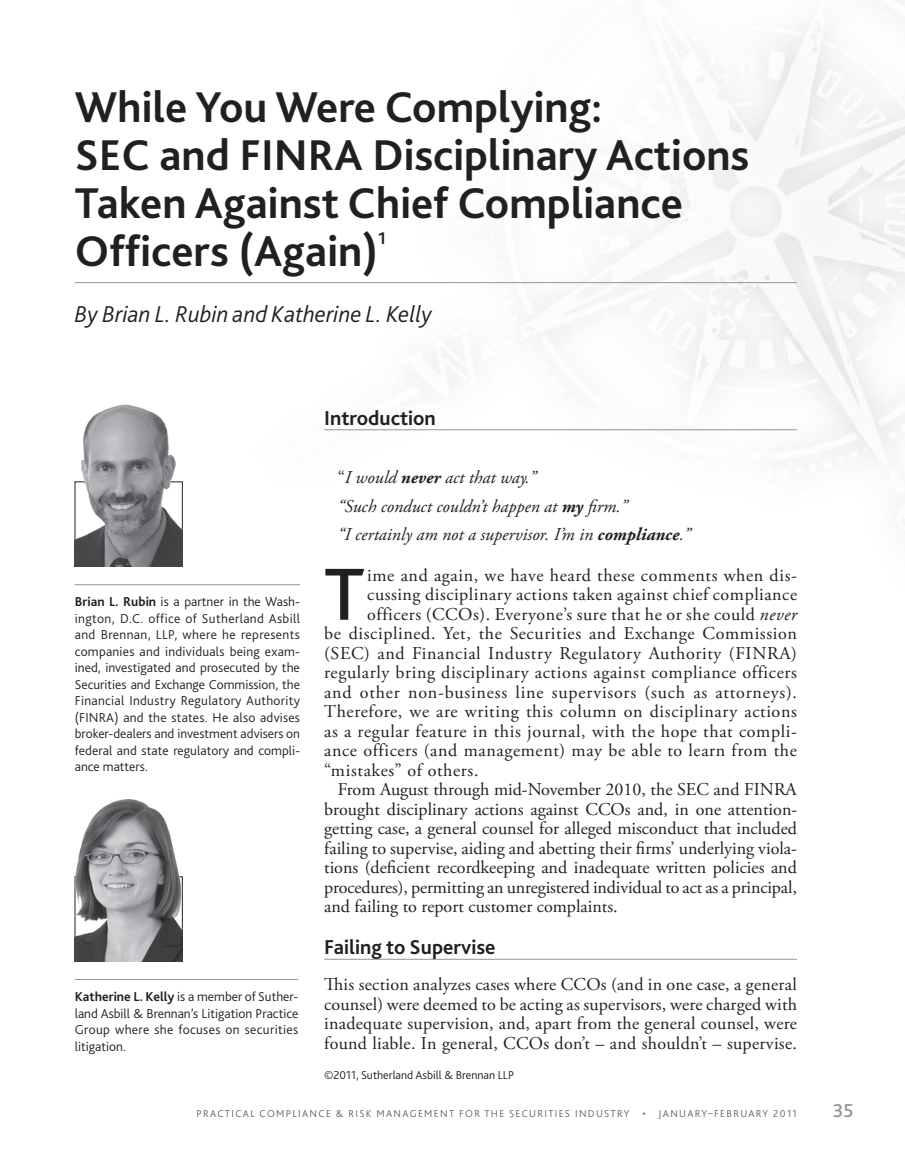
<style>
.page{position:relative;width:905px;height:1175px;background:#fff}
.page>*{position:absolute;margin:0;border:0;box-sizing:border-box;transform-origin:0 0}
.t1{font:500 77.25px "Bliss 2";color:#231f20}
.t2{font:700 45px/48px "Bliss 2";color:#231f20}
.t3{font:italic 300 24px "Bliss 2";color:#231f20}
.t4{font:700 21px "Bliss 2";color:#231f20}
.t5{font:500 19.5px "Bliss 2";color:#939598}
.t6{font:18px/19.5px "Adobe Garamond Pro";letter-spacing:.03em;color:#231f20;text-align:justify}
.t7{font:18px "Adobe Garamond Pro";color:#231f20}
.t8{font:italic 18px/28.5px "Adobe Garamond Pro";color:#231f20}
.t9{font:18px "Adobe Garamond Pro";letter-spacing:-.01em;color:#231f20}
.t10{font:700 17.55px "Bliss 2";color:#231f20}
.t11{font:300 13.5px/16.5px "Bliss 2";letter-spacing:.005em;color:#231f20;text-align:justify}
.t12{font:300 12px "Bliss 2";color:#231f20}
.t13{font:300 10.5px "Bliss 2";letter-spacing:.125em;color:#636366}
.s1{font-weight:700}
.s2{font-style:normal}
.s3{font-style:italic}
</style>
<div class="page">
<img style="left:74px;top:0;width:830px;height:980px">
<hr style="left:75px;top:584px;width:225px;height:1px;background:#939598">
<hr style="left:75px;top:979px;width:223px;height:1px;background:#939598">
<hr style="left:75px;top:282px;width:722px;height:1px;background:#939598">
<img style="left:75px;top:404px;width:107px;height:162px">
<img style="left:75px;top:799px;width:107px;height:162px">
<hr style="left:324px;top:429px;width:472px;height:1px;background:#939598">
<hr style="left:324px;top:958px;width:472px;height:1px;background:#939598">
<h2 class="t2" style="left:75px;top:82px;width:676px">While You Were Complying:<br>SEC and FINRA Disciplinary Actions<br>Taken Against Chief Compliance<br>Officers (Again)</h2>
<p class="t10" style="left:378px;top:227px;width:9px">1</p>
<h3 class="t3" style="left:75px;top:299px;width:358px">By Brian L. Rubin and Katherine L. Kelly</h3>
<p class="t11" style="left:75px;top:593px;width:227px"><span class="s1">Brian L. Rubin</span> is a partner in the Wash&shy;ington, D.C. office of Sutherland Asbill and Brennan, LLP, where he represents companies and individuals being exam&shy;ined, investigated and prosecuted by the Securities and Exchange Commission, the Financial I ndustry Regulatory Authority (FINRA</p>
<p class="t11" style="left:75px;top:708px;width:227px;text-indent:40px">) and the states. H e also advises broker-dealers and investment advisers on federal and state regulatory and compli&shy;ance matters.</p>
<p class="t11" style="left:75px;top:988px;width:225px"><span class="s1">Katherine L. Kelly</span> is a member of Suther&shy;land Asbill &amp; Brennan’s Litigation Practice Group where she focuses on securities litigation.</p>
<p class="t4" style="left:324px;top:405px;width:113px">Introduction</p>
<p class="t8" style="left:338px;top:464px;width:354px"><span class="s2">“</span>I would <span class="s1">never</span> act that way.”<br>“Such conduct couldn’t happen at <span class="s1">my</span> firm.”<br>“I certainly am not a supervisor. I’m in <span class="s1">compliance</span>.”</p>
<h1 class="t1" style="left:324px;top:546px;width:42px">T</h1>
<p class="t6" style="left:367px;top:566px;width:431px">ime and again, we have heard these comments when dis-</p>
<p class="t6" style="left:367px;top:585px;width:431px">cussing disciplinary actions taken against chief compliance</p>
<p class="t6" style="left:367px;top:605px;width:431px">officers (CCOs). Everyone’s sure that he or she could <span class="s3">never</span></p>
<p class="t6" style="left:324px;top:624px;width:474px">be disciplined. Yet, the Securities and Exchange Commission</p>
<p class="t6" style="left:324px;top:644px;width:474px">(SEC) and Financial Industry Regulatory Authority (FINRA)</p>
<p class="t6" style="left:324px;top:663px;width:474px">regularly bring disciplinary actions against compliance officers</p>
<p class="t6" style="left:324px;top:683px;width:474px">and other non-business line supervisors (such as attorneys).</p>
<p class="t6" style="left:324px;top:702px;width:474px">Therefore, we are writing this column on disciplinary actions</p>
<p class="t6" style="left:324px;top:722px;width:474px">as a regular feature in this journal, with the hope that compli-</p>
<p class="t6" style="left:324px;top:741px;width:474px">ance officers (and management) may be able to learn from the</p>
<p class="t6" style="left:324px;top:761px;width:156px">“mistakes” of others.</p>
<p class="t7" style="left:337px;top:778px;width:460px">From August through mid-November 2010, the SEC and FINRA</p>
<p class="t7" style="left:324px;top:798px;width:474px">brought disciplinary actions against CCOs and, in one attention-</p>
<p class="t7" style="left:324px;top:817px;width:474px">getting case, a general counsel for alleged misconduct that included</p>
<p class="t7" style="left:324px;top:837px;width:474px">failing to supervise, aiding and abetting their firms’ underlying viola-</p>
<p class="t7" style="left:324px;top:856px;width:474px">tions (deficient recordkeeping and inadequate written policies and</p>
<p class="t9" style="left:324px;top:876px;width:474px">procedures), permitting an unregistered individual to act as a principal,</p>
<p class="t7" style="left:324px;top:895px;width:295px">and failing to report customer complaints.</p>
<p class="t4" style="left:324px;top:934px;width:173px">Failing to Supervise</p>
<p class="t6" style="left:324px;top:975px;width:474px">This section analyzes cases where CCOs (and in one case, a general counsel) were deemed to be acting as supervisors, were charged with inadequate supervision, and, apart from the general counsel, were found liable. In general, CCOs don’t – and shouldn’t – supervise.</p>
<p class="t12" style="left:324px;top:1067px;width:191px">©2011, Sutherland Asbill &amp; Brennan LLP</p>
<p class="t13" style="left:196px;top:1106px;width:434px">Practical Compliance &amp; Risk Management for the Securities I ndustry</p>
<p class="t13" style="left:642px;top:1106px;width:156px">• January–february 2011</p>
<p class="t5" style="left:832px;top:1098px;width:22px">35</p>
</div>
